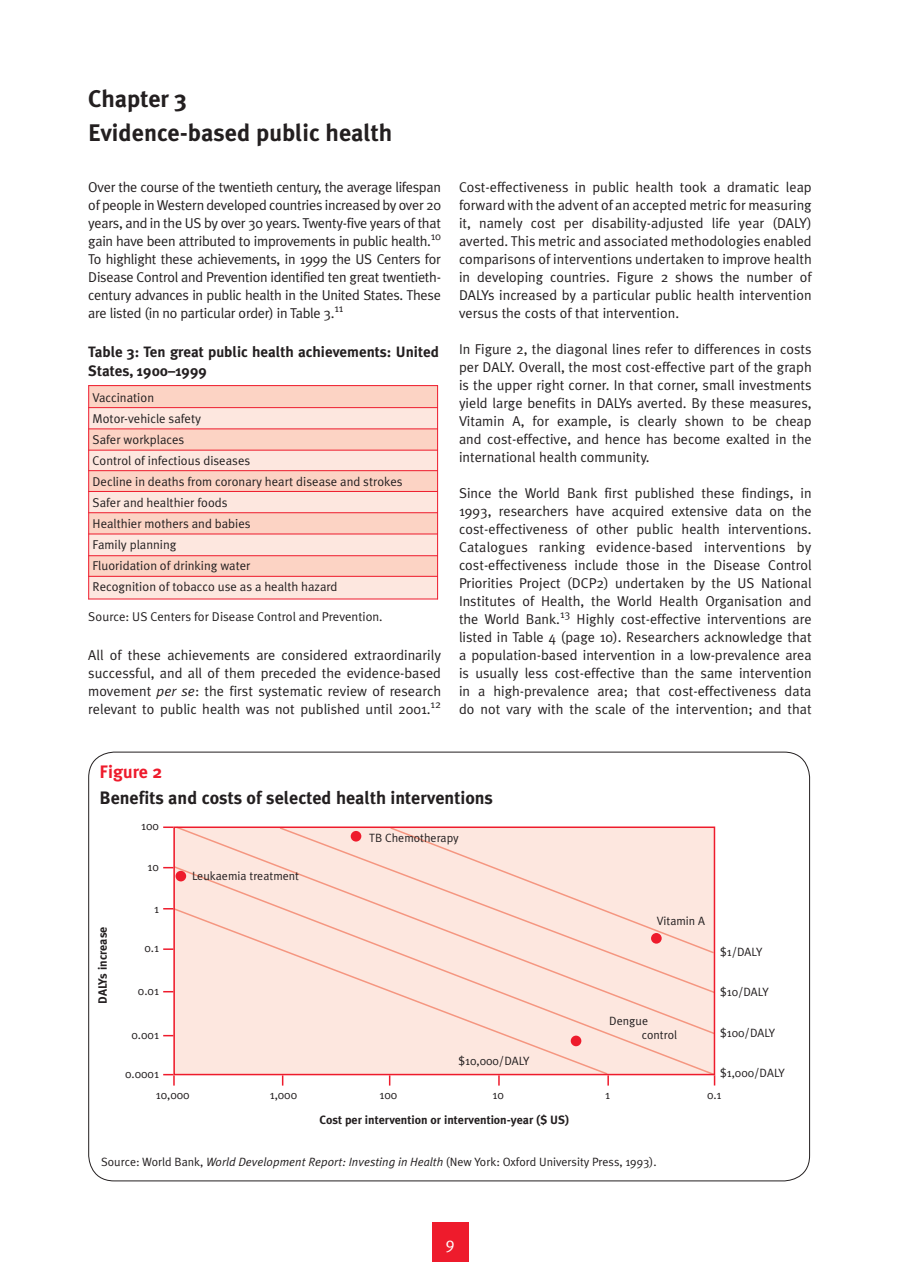
<style>
.page{position:relative;width:900px;height:1262px;background:#fff}
.page>*{position:absolute;margin:0;border:0;box-sizing:border-box;transform-origin:0 0}
.t1{font:700 24px/34.5px "Meta Plus";color:#231f20}
.t2{font:700 18px "Meta Plus";color:#231f20}
.t3{font:700 18px "Meta Plus";color:#ee1b2c}
.t4{font:700 15px/19.5px "Meta Plus";color:#231f20}
.t5{font:14.25px/18px "Meta Plus Normal";color:#231f20;text-align:justify}
.t6{font:12.75px/21px "Meta Plus Normal";color:#231f20}
.t7{font:12px/13.5px "Meta Plus Normal";color:#231f20}
.t8{font:700 12px "Meta Plus";color:#231f20}
.s1{font-style:italic}
</style>
<div class="page">
<div style="left:432px;top:1222px;width:36px;height:40px;background:#ee1b2c"></div>
<div style="left:89px;top:385px;width:348px;height:23px;background:#fcd3c4"></div>
<div style="left:89px;top:408px;width:348px;height:21px;background:#fde7df"></div>
<div style="left:89px;top:429px;width:348px;height:21px;background:#fcd3c4"></div>
<div style="left:88px;top:450px;width:349px;height:21px;background:#fde7df"></div>
<div style="left:89px;top:471px;width:348px;height:20px;background:#fcd3c4"></div>
<div style="left:89px;top:492px;width:348px;height:21px;background:#fde7df"></div>
<div style="left:89px;top:513px;width:348px;height:21px;background:#fcd3c4"></div>
<div style="left:89px;top:534px;width:348px;height:22px;background:#fde7df"></div>
<div style="left:89px;top:577px;width:348px;height:22px;background:#fde7df"></div>
<div style="left:89px;top:556px;width:348px;height:20px;background:#fcd3c4"></div>
<hr style="left:88px;top:385px;width:350px;height:1px;background:#ee1b2c">
<hr style="left:88px;top:407px;width:350px;height:1px;background:#ee1b2c">
<hr style="left:88px;top:428px;width:350px;height:1px;background:#ee1b2c">
<hr style="left:88px;top:450px;width:350px;height:1px;background:#ee1b2c">
<hr style="left:88px;top:470px;width:350px;height:1px;background:#ee1b2c">
<hr style="left:88px;top:491px;width:350px;height:1px;background:#ee1b2c">
<hr style="left:88px;top:512px;width:350px;height:1px;background:#ee1b2c">
<hr style="left:88px;top:533px;width:350px;height:1px;background:#ee1b2c">
<hr style="left:88px;top:555px;width:350px;height:1px;background:#ee1b2c">
<hr style="left:88px;top:576px;width:350px;height:1px;background:#ee1b2c">
<hr style="left:88px;top:598px;width:350px;height:1px;background:#ee1b2c">
<hr style="left:88px;top:385px;width:1px;height:214px;background:#ee1b2c">
<hr style="left:437px;top:385px;width:1px;height:214px;background:#ee1b2c">
<svg style="left:163px;top:826px;width:10px;height:2px"></svg>
<svg style="left:163px;top:948px;width:9px;height:2px"></svg>
<svg style="left:163px;top:1074px;width:12px;height:11px"></svg>
<svg style="left:713px;top:1076px;width:2px;height:9px"></svg>
<div style="left:176px;top:829px;width:102px;height:36px;background:#fde7df"></div>
<svg style="left:278px;top:826px;width:438px;height:39px;background:#fce3da"></svg>
<div style="left:388px;top:829px;width:324px;height:36px;background:#fde7df"></div>
<div style="left:172px;top:865px;width:544px;height:211px;background:#fde7df"></div>
<div style="left:172px;top:907px;width:437px;height:169px;background:#fde7df"></div>
<div style="left:173px;top:826px;width:542px;height:249px;border:2px solid #ee1b2c"></div>
<div style="left:651px;top:933px;width:10px;height:10px;background:#ee1b2c;border-radius:50%"></div>
<div style="left:350px;top:831px;width:11px;height:10px;background:#ee1b2c;border-radius:50%"></div>
<div style="left:175px;top:871px;width:11px;height:10px;background:#ee1b2c;border-radius:50%"></div>
<div style="left:570px;top:1035px;width:11px;height:11px;background:#ee1b2c;border-radius:50%"></div>
<h1 class="t1" style="left:88px;top:81px;width:305px">Chapter 3<br>Evidence-based public health</h1>
<p class="t5" style="left:88px;top:178px;width:354px">Over the course of the twentieth century, the average lifespan of people in Western developed countries increased by over 20 years, and in the US by over 30 years. Twenty-five years of that gain have been attributed to improvements in public health.<sup>10<br></sup>To highlight these achievements, in 1999 the US Centers for Disease Control and Prevention identified ten great twentieth&shy;century advances in public health in the United States. These are listed (in no particular order) in Table 3.<sup>11</sup></p>
<p class="t4" style="left:88px;top:341px;width:352px">Table 3: Ten great public health achievements: United<br>States, 1900–1999</p>
<p class="t6" style="left:93px;top:386px;width:311px">Vaccination<br>Motor-vehicle safety<br>Safer workplaces<br>Control of infectious diseases<br>Decline in deaths from coronary heart disease and strokes<br>Safer and healthier foods<br>Healthier mothers and babies<br>Family planning<br>Fluoridation of drinking water<br>Recognition of tobacco use as a health hazard</p>
<p class="t6" style="left:88px;top:605px;width:296px">Source: US Centers for Disease Control and Prevention.</p>
<p class="t5" style="left:88px;top:646px;width:354px">All of these achievements are considered extraordinarily successful, and all of them preceded the evidence-based movement <span class="s1">per se</span>: the first systematic review of research relevant to public health was not published until 2001.<sup>12</sup></p>
<p class="t5" style="left:459px;top:178px;width:354px">Cost-effectiveness in public health took a dramatic leap forward with the advent of an accepted metric for measuring it, namely cost per disability-adjusted life year (DALY) averted. This metric and associated methodologies enabled comparisons of interventions undertaken to improve health in developing countries. Figure 2 shows the number of DALYs increased by a particular public health intervention versus the costs of that intervention.</p>
<p class="t5" style="left:459px;top:340px;width:354px">In Figure 2, the diagonal lines refer to differences in costs per DALY. Overall, the most cost-effective part of the graph is the upper right corner. In that corner, small investments yield large benefits in DALYs averted. By these measures, Vitamin A, for example, is clearly shown to be cheap and cost-effective, and hence has become exalted in the international health community.</p>
<p class="t5" style="left:459px;top:484px;width:354px">Since the World Bank first published these findings, in 1993, researchers have acquired extensive data on the cost-effectiveness of other public health interventions.<br>Catalogues ranking evidence-based interventions by cost-effectiveness include those in the Disease Control Priorities Project (DCP2) undertaken by the US National Institutes of Health, the World Health Organisation and the World Bank.<sup>13</sup> Highly cost-effective interventions are listed in Table 4 (page 10). Researchers acknowledge that a population-based intervention in a low-prevalence area is usually less cost-effective than the same intervention in a high-prevalence area; that cost-effectiveness data do not vary with the scale of the intervention; and that</p>
<p class="t3" style="left:100px;top:761px;width:64px">Figure 2</p>
<p class="t2" style="left:100px;top:788px;width:395px">Benefits and costs of selected health interventions</p>
<p class="t8" style="left:96px;top:1004px;width:79px;rotate:-90deg">DALYs increase</p>
<p class="t7" style="left:141px;top:819px;width:19px">100</p>
<p class="t7" style="left:148px;top:860px;width:13px">10</p>
<p class="t7" style="left:154px;top:902px;width:6px">1</p>
<p class="t7" style="left:144px;top:941px;width:16px">0.1</p>
<p class="t7" style="left:138px;top:984px;width:22px">0.01</p>
<p class="t7" style="left:131px;top:1028px;width:29px">0.001</p>
<p class="t7" style="left:125px;top:1067px;width:35px">0.0001</p>
<p class="t7" style="left:192px;top:869px;width:108px">Leukaemia treatment</p>
<p class="t7" style="left:369px;top:830px;width:91px">TB Chemotherapy</p>
<p class="t7" style="left:458px;top:1054px;width:73px">$10,000/DALY</p>
<p class="t7" style="left:656px;top:914px;width:50px">Vitamin A</p>
<p class="t7" style="left:641px;top:1014px;width:37px;text-indent:-33px">Dengue control</p>
<p class="t7" style="left:720px;top:945px;width:44px">$1/DALY</p>
<p class="t7" style="left:720px;top:985px;width:50px">$10/DALY</p>
<p class="t7" style="left:720px;top:1026px;width:56px">$100/DALY</p>
<p class="t7" style="left:720px;top:1066px;width:66px">$1,000/DALY</p>
<p class="t7" style="left:156px;top:1088px;width:35px">10,000</p>
<p class="t7" style="left:270px;top:1088px;width:29px">1,000</p>
<p class="t7" style="left:379px;top:1088px;width:19px">100</p>
<p class="t7" style="left:492px;top:1088px;width:13px">10</p>
<p class="t7" style="left:605px;top:1088px;width:6px">1</p>
<p class="t7" style="left:707px;top:1088px;width:16px">0.1</p>
<p class="t8" style="left:319px;top:1113px;width:251px">Cost per intervention or intervention-year ($ US)</p>
<p class="t7" style="left:101px;top:1155px;width:557px">Source: World Bank, <span class="s1">World Development Report: Investing in Health</span> (New York: Oxford University Press, 1993).</p>
</div>
